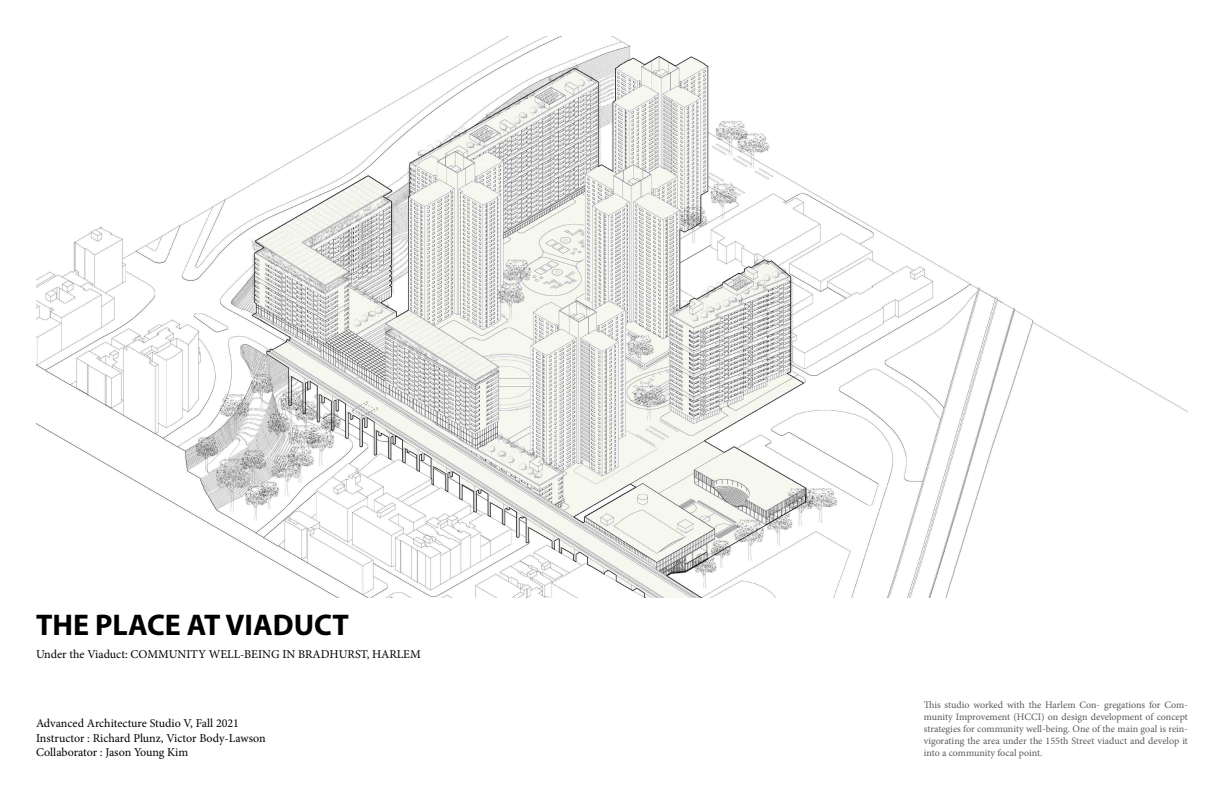
<style>
.page{position:relative;width:1224px;height:792px;background:#fff}
.page>*{position:absolute;margin:0;border:0;box-sizing:border-box;transform-origin:0 0}
.t1{font:700 30px "Myriad Pro";color:#000}
.t2{font:12px/14.4px "Minion Pro";color:#000}
.t3{font:10px/12px "Minion Pro";color:#58595b;text-align:justify}
</style>
<div class="page">
<img style="left:36px;top:36px;width:1152px;height:562px">
<h1 class="t1" style="left:36px;top:605px;width:314px">THE PLACE AT VIADUCT</h1>
<p class="t2" style="left:36px;top:647px;width:386px">Under the Viaduct: COMMUNITY WELL-BEING IN BRADHURST, HARLEM</p>
<p class="t2" style="left:36px;top:716px;width:231px">Advanced Architecture Studio V, Fall 2021<br>Instructor : Richard Plunz, Victor Body-Lawson<br>Collaborator : Jason Young Kim</p>
<p class="t3" style="left:924px;top:699px;width:266px">This studio worked with the Harlem Con- gregations for Com&shy;munity Improvement (HCCI) on design development of concept strategies for community well-being. One of the main goal is rein&shy;vigorating the area under the 155th Street viaduct and develop it into a community focal point.</p>
</div>
